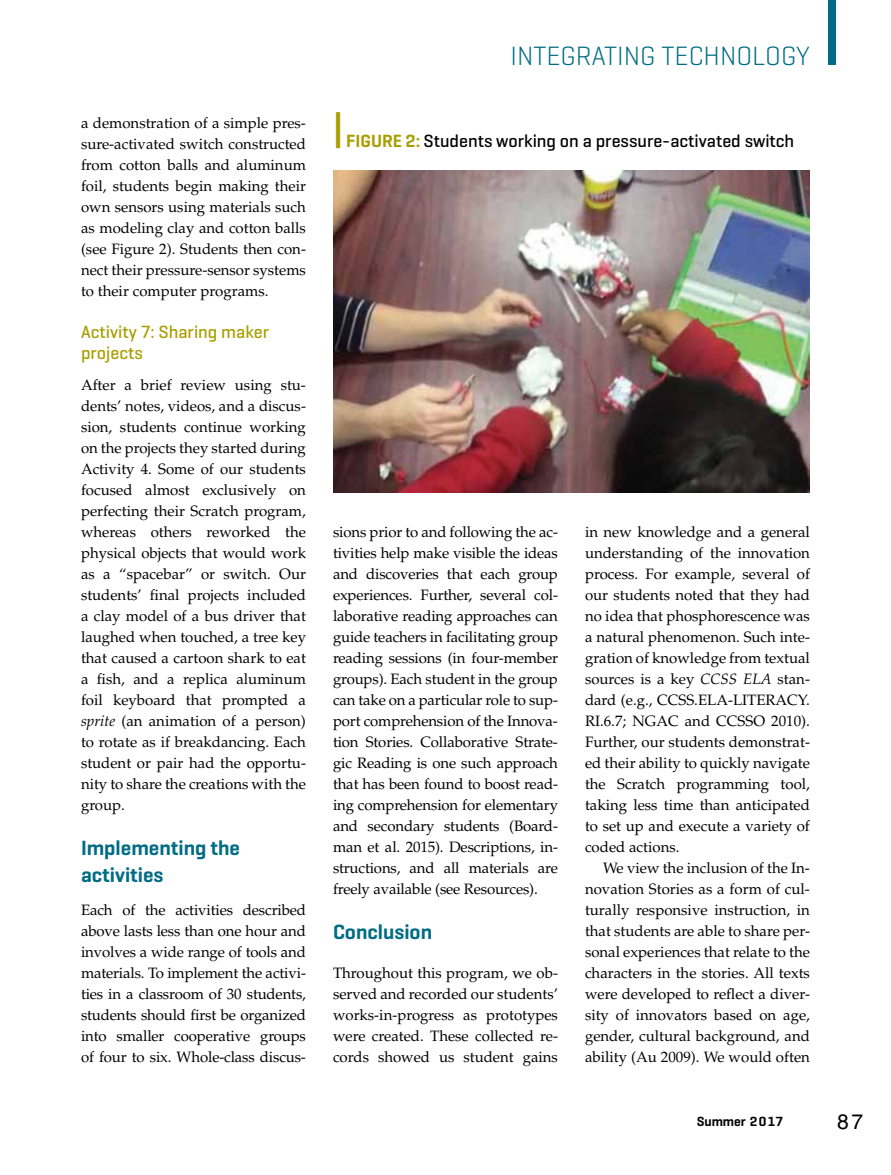
<style>
.page{position:relative;width:891px;height:1175px;background:#fff}
.page>*{position:absolute;margin:0;border:0;box-sizing:border-box;transform-origin:0 0}
.t1{font:300 27px "Geogrotesque";color:#006c85}
.t2{font:600 21px/27px "Geogrotesque";color:#006c85}
.t3{font:21px "Helvetica LT Std";color:#000}
.t4{font:500 18px "Geogrotesque";color:#000}
.t5{font:500 18px/21px "Geogrotesque";color:#a99e00}
.t6{font:15px/21px "Palatino LT Std";color:#000;text-align:justify}
.t7{font:600 13.5px "Geogrotesque";color:#000}
.s1{font-style:italic}
.s2{font-weight:600;color:#a99e00}
</style>
<div class="page">
<div style="left:829px;top:0;width:7px;height:64px;background:#006c85"></div>
<img style="left:333px;top:170px;width:477px;height:322px">
<p class="t6" style="left:81px;top:112px;width:227px">a demonstration of a simple pres&shy;sure-activated switch constructed from cotton balls and aluminum foil, students begin making their own sensors using materials such as modeling clay and cotton balls (see Figure 2). Students then con&shy;nect their pressure-sensor systems to their computer programs.</p>
<p class="t5" style="left:81px;top:320px;width:190px">Activity 7: Sharing maker projects</p>
<p class="t6" style="left:81px;top:375px;width:227px">After a brief review using stu&shy;dents’ notes, videos, and a discus&shy;sion, students continue working on the projects they started during Activity 4. Some of our students focused almost exclusively on perfecting their Scratch program, whereas others reworked the physical objects that would work as a “spacebar” or switch. Our students’ final projects included a clay model of a bus driver that laughed when touched, a tree key that caused a cartoon shark to eat a fish, and a replica aluminum foil keyboard that prompted a <span class="s1">sprite</span> (an animation of a person) to rotate as if breakdancing. Each student or pair had the opportu&shy;nity to share the creations with the group.</p>
<h2 class="t2" style="left:81px;top:834px;width:161px">Implementing the activities</h2>
<p class="t6" style="left:81px;top:900px;width:227px">Each of the activities described above lasts less than one hour and involves a wide range of tools and materials. To implement the activi&shy;ties in a classroom of 30 students, students should first be organized into smaller cooperative groups of four to six. Whole-class discus-</p>
<h1 class="t1" style="left:510px;top:38px;width:301px">INTEGRATING TECHNOLOGY</h1>
<p class="t4" style="left:333px;top:130px;width:463px"><sup>|</sup> <span class="s2">FIGURE 2:</span> Students working on a pressure-activated switch</p>
<p class="t6" style="left:333px;top:522px;width:227px">sions prior to and following the ac&shy;tivities help make visible the ideas and discoveries that each group experiences. Further, several col&shy;laborative reading approaches can guide teachers in facilitating group reading sessions (in four-member groups). Each student in the group can take on a particular role to sup&shy;port comprehension of the Innova&shy;tion Stories. Collaborative Strate&shy;gic Reading is one such approach that has been found to boost read&shy;ing comprehension for elementary and secondary students (Board&shy;man et al. 2015). Descriptions, in&shy;structions, and all materials are freely available (see Resources).</p>
<h2 class="t2" style="left:333px;top:918px;width:101px">Conclusion</h2>
<p class="t6" style="left:333px;top:963px;width:227px">Throughout this program, we ob&shy;served and recorded our students’ works-in-progress as prototypes were created. These collected re&shy;cords showed us student gains</p>
<p class="t6" style="left:585px;top:522px;width:227px">in new knowledge and a general understanding of the innovation process. For example, several of our students noted that they had no idea that phosphorescence was a natural phenomenon. Such inte&shy;gration of knowledge from textual sources is a key <span class="s1">CCSS ELA</span> stan&shy;dard (e.g., CCSS.ELA-LITERACY.<br>RI.6.7; NGAC and CCSSO 2010).<br>Further, our students demonstrat&shy;ed their ability to quickly navigate the Scratch programming tool, taking less time than anticipated to set up and execute a variety of coded actions.</p>
<p class="t6" style="left:585px;top:858px;width:227px;text-indent:18px">We view the inclusion of the In&shy;novation Stories as a form of cul&shy;turally responsive instruction, in that students are able to share per&shy;sonal experiences that relate to the characters in the stories. All texts were developed to reflect a diver&shy;sity of innovators based on age, gender, cultural background, and ability (Au 2009). We would often</p>
<p class="t7" style="left:697px;top:1113px;width:88px">Summer 2017</p>
<h2 class="t3" style="left:837px;top:1108px;width:28px">87</h2>
</div>
